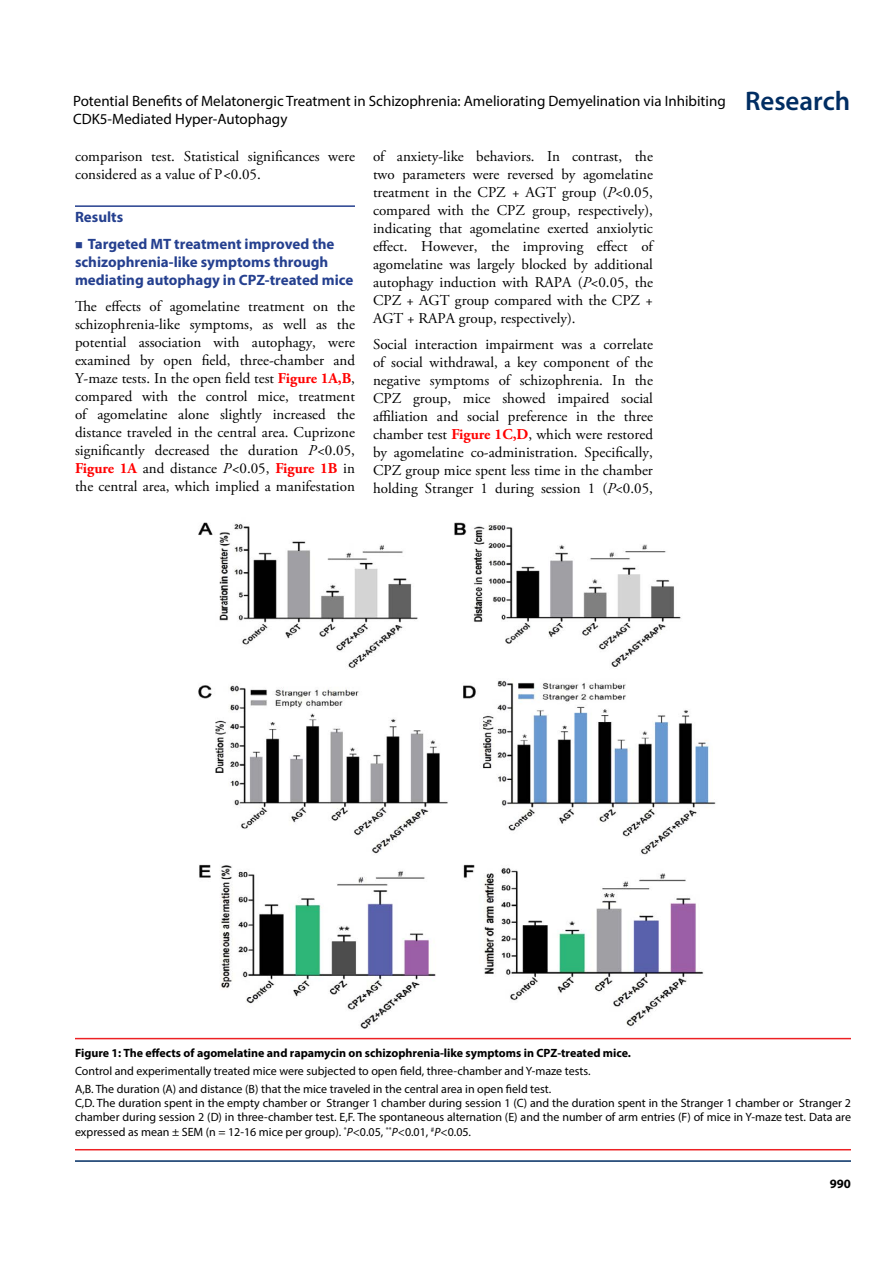
<style>
.page{position:relative;width:893px;height:1263px;background:#fff}
.page>*{position:absolute;margin:0;border:0;box-sizing:border-box;transform-origin:0 0}
.t1{font:15px/18px "Adobe Garamond Pro";color:#000;text-align:justify}
.t2{font:15px/18px "Myriad Pro";color:#000}
.t3{font:700 15px/26.5px "Myriad Pro";color:#25408f}
.t4{font:700 12.75px "Myriad Pro";color:#000}
.t5{font:12px/14.4px "Myriad Pro";color:#000}
.t6{font:700 12px "Myriad Pro";color:#000}
.s1{font-weight:600;font-size:27px;color:#002d62}
.s2{font-style:italic}
.s3{font-weight:700;color:#f00}
</style>
<div class="page">
<hr style="left:75px;top:1160px;width:776px;height:2px;background:#002d62">
<hr style="left:75px;top:205px;width:280px;height:2px;background:#25408f">
<hr style="left:75px;top:1038px;width:776px;height:1px;background:#ed2124">
<hr style="left:75px;top:1149px;width:776px;height:1px;background:#ed2124">
<img style="left:198px;top:522px;width:518px;height:507px">
<p class="t2" style="left:73px;top:91px;width:779px">Potential Benefits of Melatonergic Treatment in Schizophrenia: Ameliorating Demyelination via Inhibiting <span class="s1">Research<br></span>CDK5-Mediated Hyper-Autophagy</p>
<p class="t1" style="left:75px;top:148px;width:281px">comparison test. Statistical significances were considered as a value of P<span class="s2">&lt;</span>0.05.</p>
<p class="t3" style="left:88px;top:204px;width:248px;text-indent:-13px">Results<br>Targeted MT treatment improved the</p>
<p class="t3" style="left:75px;top:252px;width:280px;line-height:18px">schizophrenia-like symptoms through mediating autophagy in CPZ-treated mice</p>
<p class="t1" style="left:75px;top:298px;width:281px">The effects of agomelatine treatment on the schizophrenia-like symptoms, as well as the potential association with autophagy, were examined by open field, three-chamber and Y-maze tests. In the open field test <span class="s3">Figure 1A,B</span>, compared with the control mice, treatment of agomelatine alone slightly increased the distance traveled in the central area. Cuprizone significantly decreased the duration <span class="s2">P&lt;</span>0.05, <span class="s3">Figure 1A</span> and distance <span class="s2">P&lt;</span>0.05, <span class="s3">Figure 1B</span> in the central area, which implied a manifestation</p>
<p class="t1" style="left:373px;top:148px;width:281px">of anxiety-like behaviors. In contrast, the two parameters were reversed by agomelatine treatment in the CPZ + AGT group (<span class="s2">P</span>&lt;0.05, compared with the CPZ group, respectively), indicating that agomelatine exerted anxiolytic effect. However, the improving effect of agomelatine was largely blocked by additional autophagy induction with RAPA (<span class="s2">P</span>&lt;0.05, the CPZ + AGT group compared with the CPZ + AGT + RAPA group, respectively).</p>
<p class="t1" style="left:373px;top:336px;width:281px">Social interaction impairment was a correlate of social withdrawal, a key component of the negative symptoms of schizophrenia. In the CPZ group, mice showed impaired social affiliation and social preference in the three chamber test <span class="s3">Figure 1C,D</span>, which were restored by agomelatine co-administration. Specifically, CPZ group mice spent less time in the chamber holding Stranger 1 during session 1 (<span class="s2">P</span>&lt;0.05,</p>
<p class="t6" style="left:75px;top:1045px;width:558px">Figure 1: The effects of agomelatine and rapamycin on schizophrenia-like symptoms in CPZ-treated mice.</p>
<p class="t5" style="left:75px;top:1061px;width:517px;line-height:18px">Control and experimentally treated mice were subjected to open field, three-chamber and Y-maze tests.<br>A,B. The duration (A) and distance (B) that the mice traveled in the central area in open field test.</p>
<p class="t5" style="left:75px;top:1095px;width:777px;text-align:justify">C,D. The duration spent in the empty chamber or Stranger 1 chamber during session 1 (C) and the duration spent in the Stranger 1 chamber or Stranger 2 chamber during session 2 (D) in three-chamber test. E,F. The spontaneous alternation (E) and the number of arm entries (F) of mice in Y-maze test. Data are expressed as mean ± SEM (n = 12-16 mice per group). <sup>*</sup><span class="s2">P</span>&lt;0.05, <sup>**</sup><span class="s2">P</span>&lt;0.01, <sup>#</sup><span class="s2">P</span>&lt;0.05.</p>
<p class="t4" style="left:830px;top:1176px;width:23px">990</p>
</div>
